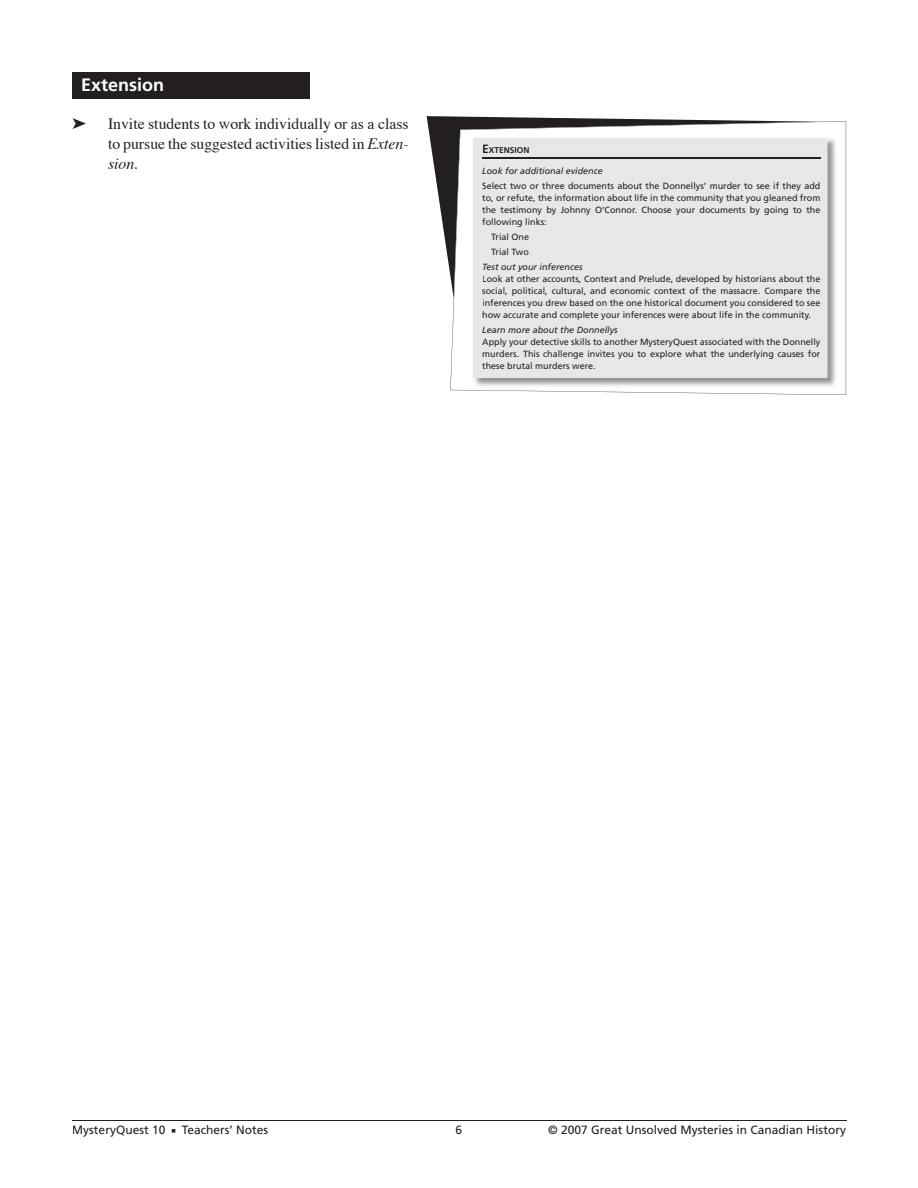
<style>
.page{position:relative;width:918px;height:1188px;background:#fff}
.page>*{position:absolute;margin:0;border:0;box-sizing:border-box;transform-origin:0 0}
.t1{font:700 18px "Frutiger";color:#fff}
.t2{font:15.75px/20.2px "Times";color:#231f20;text-align:justify}
.t3{font:12px "Frutiger";color:#231f20}
.t4{font:9px/12px "Frutiger";color:#231f20;text-align:justify}
.t5{font:italic 9px "Frutiger";color:#231f20}
.t6{font:700 8.4px "Frutiger";color:#231f20}
.s1{font-style:italic}
.s2{font-size:12px}
</style>
<div class="page">
<hr style="left:72px;top:1121px;width:774px;height:1px;background:#231f20">
<div style="left:72px;top:72px;width:237px;height:26px;background:#231f20"></div>
<svg style="left:427px;top:116px;width:341px;height:157px"></svg>
<svg style="left:450px;top:121px;width:396px;height:274px"></svg>
<img style="left:472px;top:136px;width:366px;height:252px">
<div style="left:473px;top:138px;width:354px;height:240px;background:#e6e7e9"></div>
<hr style="left:482px;top:157px;width:338px;height:2px;background:#231f20">
<h1 class="t1" style="left:81px;top:74px;width:85px">Extension</h1>
<h2 class="t2" style="left:108px;top:112px;width:302px">Invite students to work individually or as a class to pursue the suggested activities listed in <span class="s1">Exten&shy;sion</span>.</h2>
<p class="t6" style="left:482px;top:145px;width:49px"><span class="s2">E</span>XTENSION</p>
<p class="t5" style="left:482px;top:166px;width:122px">Look for additional evidence</p>
<p class="t4" style="left:482px;top:180px;width:340px">Select two or three documents about the Donnellys’ murder to see if they add to, or refute, the information about life in the community that you gleaned from the testimony by Johnny O’Connor. Choose your documents by going to the following links:</p>
<p class="t4" style="left:491px;top:229px;width:39px;line-height:15px">Trial One<br>Trial Two</p>
<p class="t5" style="left:482px;top:262px;width:102px">Test out your inferences</p>
<p class="t4" style="left:482px;top:273px;width:340px">Look at other accounts, Context and Prelude, developed by historians about the social, political, cultural, and economic context of the massacre. Compare the inferences you drew based on the one historical document you considered to see how accurate and complete your inferences were about life in the community.</p>
<p class="t5" style="left:482px;top:325px;width:137px">Learn more about the Donnellys</p>
<p class="t4" style="left:482px;top:336px;width:340px">Apply your detective skills to another MysteryQuest associated with the Donnelly murders. This challenge invites you to explore what the underlying causes for these brutal murders were.</p>
<h3 class="t3" style="left:72px;top:1123px;width:198px">MysteryQuest 10 ■ Teachers’ Notes</h3>
<h3 class="t3" style="left:456px;top:1123px;width:8px">6</h3>
<h3 class="t3" style="left:548px;top:1123px;width:299px">© 2007 Great Unsolved Mysteries in Canadian History</h3>
</div>
